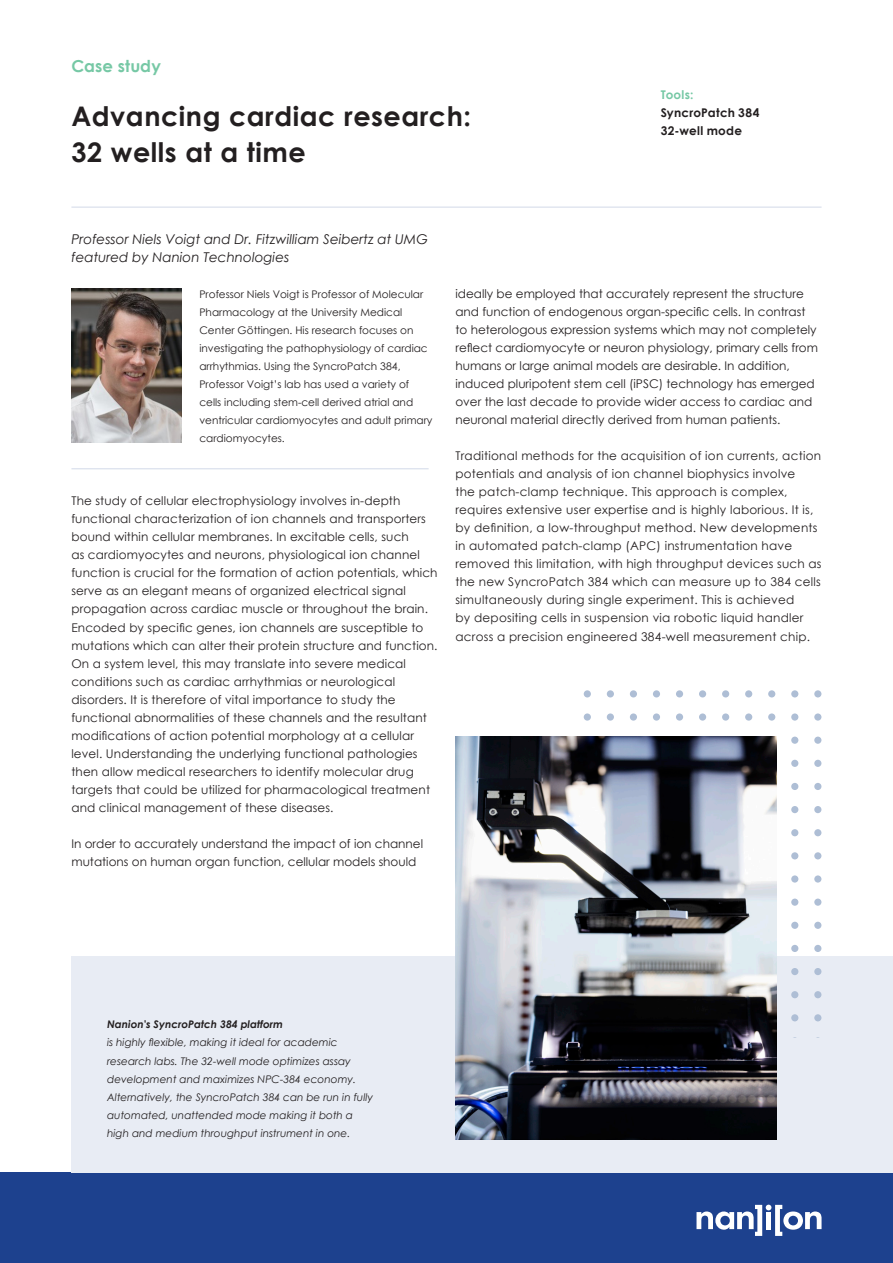
<style>
.page{position:relative;width:893px;height:1263px;background:#fff}
.page>*{position:absolute;margin:0;border:0;box-sizing:border-box;transform-origin:0 0}
.Sub-heading{font:700 27px "Century Gothic";letter-spacing:.02em;color:#231f20}
.Product_headline{font:700 16.5px "Century Gothic";letter-spacing:.01em;color:#76c8a5}
.Writer{font:italic 13.5px/18px "Century Gothic";color:#231f20}
.Body_copy{font:12px/18px "Century Gothic";letter-spacing:.01em;color:#231f20}
.Product_headline-2{font:700 12px "Century Gothic";letter-spacing:.02em;color:#231f20}
.Product_headline-3{font:700 12px "Century Gothic";letter-spacing:.025em;color:#76c8a5}
.Picture_text_body{font:10.5px/18px "Century Gothic";color:#231f20}
.Picture_text_body-2{font:italic 10.5px/18px "Century Gothic";color:#231f20}
.s1{font-weight:700}
</style>
<div class="page">
<div style="left:0;top:1173px;width:893px;height:90px;background:#1d418e"></div>
<div style="left:71px;top:956px;width:822px;height:217px;background:#e8ecf4"></div>
<img style="left:71px;top:289px;width:111px;height:153px">
<hr style="left:71px;top:207px;width:750px;height:1px;background:#d2d9e8">
<hr style="left:71px;top:468px;width:358px;height:1px;background:#d2d9e8">
<div style="left:584px;top:690px;width:7px;height:7px;background:#aebed5;border-radius:50%"></div>
<div style="left:607px;top:690px;width:7px;height:7px;background:#aebed5;border-radius:50%"></div>
<div style="left:630px;top:690px;width:7px;height:7px;background:#aebed5;border-radius:50%"></div>
<div style="left:653px;top:690px;width:7px;height:7px;background:#aebed5;border-radius:50%"></div>
<div style="left:676px;top:690px;width:7px;height:7px;background:#aebed5;border-radius:50%"></div>
<div style="left:699px;top:690px;width:7px;height:7px;background:#aebed5;border-radius:50%"></div>
<div style="left:722px;top:690px;width:7px;height:7px;background:#aebed5;border-radius:50%"></div>
<div style="left:745px;top:690px;width:7px;height:7px;background:#aebed5;border-radius:50%"></div>
<div style="left:768px;top:690px;width:7px;height:7px;background:#aebed5;border-radius:50%"></div>
<div style="left:791px;top:690px;width:7px;height:7px;background:#aebed5;border-radius:50%"></div>
<div style="left:814px;top:690px;width:7px;height:7px;background:#aebed5;border-radius:50%"></div>
<div style="left:584px;top:713px;width:7px;height:8px;background:#aebed5;border-radius:50%"></div>
<div style="left:607px;top:713px;width:7px;height:8px;background:#aebed5;border-radius:50%"></div>
<div style="left:630px;top:713px;width:7px;height:8px;background:#aebed5;border-radius:50%"></div>
<div style="left:653px;top:713px;width:7px;height:8px;background:#aebed5;border-radius:50%"></div>
<div style="left:676px;top:713px;width:7px;height:8px;background:#aebed5;border-radius:50%"></div>
<div style="left:699px;top:713px;width:7px;height:8px;background:#aebed5;border-radius:50%"></div>
<div style="left:722px;top:713px;width:7px;height:8px;background:#aebed5;border-radius:50%"></div>
<div style="left:745px;top:713px;width:7px;height:8px;background:#aebed5;border-radius:50%"></div>
<div style="left:768px;top:713px;width:7px;height:8px;background:#aebed5;border-radius:50%"></div>
<div style="left:791px;top:713px;width:7px;height:8px;background:#aebed5;border-radius:50%"></div>
<div style="left:814px;top:713px;width:7px;height:8px;background:#aebed5;border-radius:50%"></div>
<div style="left:791px;top:737px;width:7px;height:7px;background:#aebed5;border-radius:50%"></div>
<div style="left:814px;top:737px;width:7px;height:7px;background:#aebed5;border-radius:50%"></div>
<div style="left:791px;top:760px;width:7px;height:7px;background:#aebed5;border-radius:50%"></div>
<div style="left:814px;top:760px;width:7px;height:7px;background:#aebed5;border-radius:50%"></div>
<div style="left:791px;top:783px;width:7px;height:7px;background:#aebed5;border-radius:50%"></div>
<div style="left:814px;top:783px;width:7px;height:7px;background:#aebed5;border-radius:50%"></div>
<div style="left:791px;top:806px;width:7px;height:7px;background:#aebed5;border-radius:50%"></div>
<div style="left:814px;top:806px;width:7px;height:7px;background:#aebed5;border-radius:50%"></div>
<div style="left:791px;top:829px;width:7px;height:7px;background:#aebed5;border-radius:50%"></div>
<div style="left:814px;top:829px;width:7px;height:7px;background:#aebed5;border-radius:50%"></div>
<div style="left:791px;top:852px;width:7px;height:7px;background:#aebed5;border-radius:50%"></div>
<div style="left:814px;top:852px;width:7px;height:7px;background:#aebed5;border-radius:50%"></div>
<div style="left:791px;top:875px;width:7px;height:7px;background:#aebed5;border-radius:50%"></div>
<div style="left:814px;top:875px;width:7px;height:7px;background:#aebed5;border-radius:50%"></div>
<div style="left:791px;top:898px;width:7px;height:8px;background:#aebed5;border-radius:50%"></div>
<div style="left:814px;top:898px;width:7px;height:8px;background:#aebed5;border-radius:50%"></div>
<div style="left:791px;top:922px;width:7px;height:7px;background:#aebed5;border-radius:50%"></div>
<div style="left:814px;top:922px;width:7px;height:7px;background:#aebed5;border-radius:50%"></div>
<div style="left:791px;top:945px;width:7px;height:7px;background:#aebed5;border-radius:50%"></div>
<div style="left:814px;top:945px;width:7px;height:7px;background:#aebed5;border-radius:50%"></div>
<div style="left:791px;top:968px;width:7px;height:7px;background:#aebed5;border-radius:50%"></div>
<div style="left:814px;top:968px;width:7px;height:7px;background:#aebed5;border-radius:50%"></div>
<div style="left:791px;top:991px;width:7px;height:7px;background:#aebed5;border-radius:50%"></div>
<div style="left:814px;top:991px;width:7px;height:7px;background:#aebed5;border-radius:50%"></div>
<div style="left:791px;top:1014px;width:7px;height:7px;background:#aebed5;border-radius:50%"></div>
<div style="left:814px;top:1014px;width:7px;height:7px;background:#aebed5;border-radius:50%"></div>
<img style="left:455px;top:737px;width:321px;height:402px">
<svg style="left:696px;top:1205px;width:125px;height:31px"></svg>
<p class="Product_headline" style="left:71px;top:54px;width:91px">Case study</p>
<p class="Sub-heading" style="left:71px;top:96px;width:401px">Advancing cardiac research:</p>
<p class="Sub-heading" style="left:71px;top:132px;width:236px">32 wells at a time</p>
<p class="Product_headline-3" style="left:661px;top:86px;width:34px">Tools:</p>
<p class="Product_headline-2" style="left:661px;top:104px;width:100px">SyncroPatch 384</p>
<p class="Product_headline-2" style="left:661px;top:122px;width:83px">32-well mode</p>
<p class="Writer" style="left:71px;top:229px;width:358px">Professor Niels Voigt and Dr. Fitzwilliam Seibertz at UMG featured by Nanion Technologies</p>
<p class="Picture_text_body" style="left:199px;top:285px;width:235px">Professor Niels Voigt is Professor of Molecular Pharmacology at the University Medical Center Göttingen. His research focuses on investigating the pathophysiology of cardiac arrhythmias. Using the SyncroPatch 384, Professor Voigt’s lab has used a variety of cells including stem-cell derived atrial and ventricular cardiomyocytes and adult primary cardiomyocytes.</p>
<p class="Body_copy" style="left:71px;top:492px;width:368px">The study of cellular electrophysiology involves in-depth functional characterization of ion channels and transporters bound within cellular membranes. In excitable cells, such<br>as cardiomyocytes and neurons, physiological ion channel function is crucial for the formation of action potentials, which serve as an elegant means of organized electrical signal propagation across cardiac muscle or throughout the brain.<br>Encoded by specific genes, ion channels are susceptible to mutations which can alter their protein structure and function.<br>On a system level, this may translate into severe medical conditions such as cardiac arrhythmias or neurological disorders. It is therefore of vital importance to study the functional abnormalities of these channels and the resultant modifications of action potential morphology at a cellular level. Understanding the underlying functional pathologies then allow medical researchers to identify molecular drug targets that could be utilized for pharmacological treatment and clinical management of these diseases.</p>
<p class="Body_copy" style="left:71px;top:834px;width:353px">In order to accurately understand the impact of ion channel mutations on human organ function, cellular models should</p>
<p class="Body_copy" style="left:455px;top:284px;width:364px">ideally be employed that accurately represent the structure and function of endogenous organ-specific cells. In contrast to heterologous expression systems which may not completely reflect cardiomyocyte or neuron physiology, primary cells from humans or large animal models are desirable. In addition, induced pluripotent stem cell (iPSC) technology has emerged over the last decade to provide wider access to cardiac and neuronal material directly derived from human patients.</p>
<p class="Body_copy" style="left:455px;top:447px;width:368px">Traditional methods for the acquisition of ion currents, action potentials and analysis of ion channel biophysics involve<br>the patch-clamp technique. This approach is complex, requires extensive user expertise and is highly laborious. It is, by definition, a low-throughput method. New developments in automated patch-clamp (APC) instrumentation have removed this limitation, with high throughput devices such as the new SyncroPatch 384 which can measure up to 384 cells simultaneously during single experiment. This is achieved<br>by depositing cells in suspension via robotic liquid handler across a precision engineered 384-well measurement chip.</p>
<p class="Picture_text_body-2" style="left:107px;top:1015px;width:267px"><span class="s1">Nanion's SyncroPatch 384 platform<br></span>is highly flexible, making it ideal for academic research labs. The 32-well mode optimizes assay development and maximizes NPC-384 economy.<br>Alternatively, the SyncroPatch 384 can be run in fully automated, unattended mode making it both a high and medium throughput instrument in one.</p>
</div>
